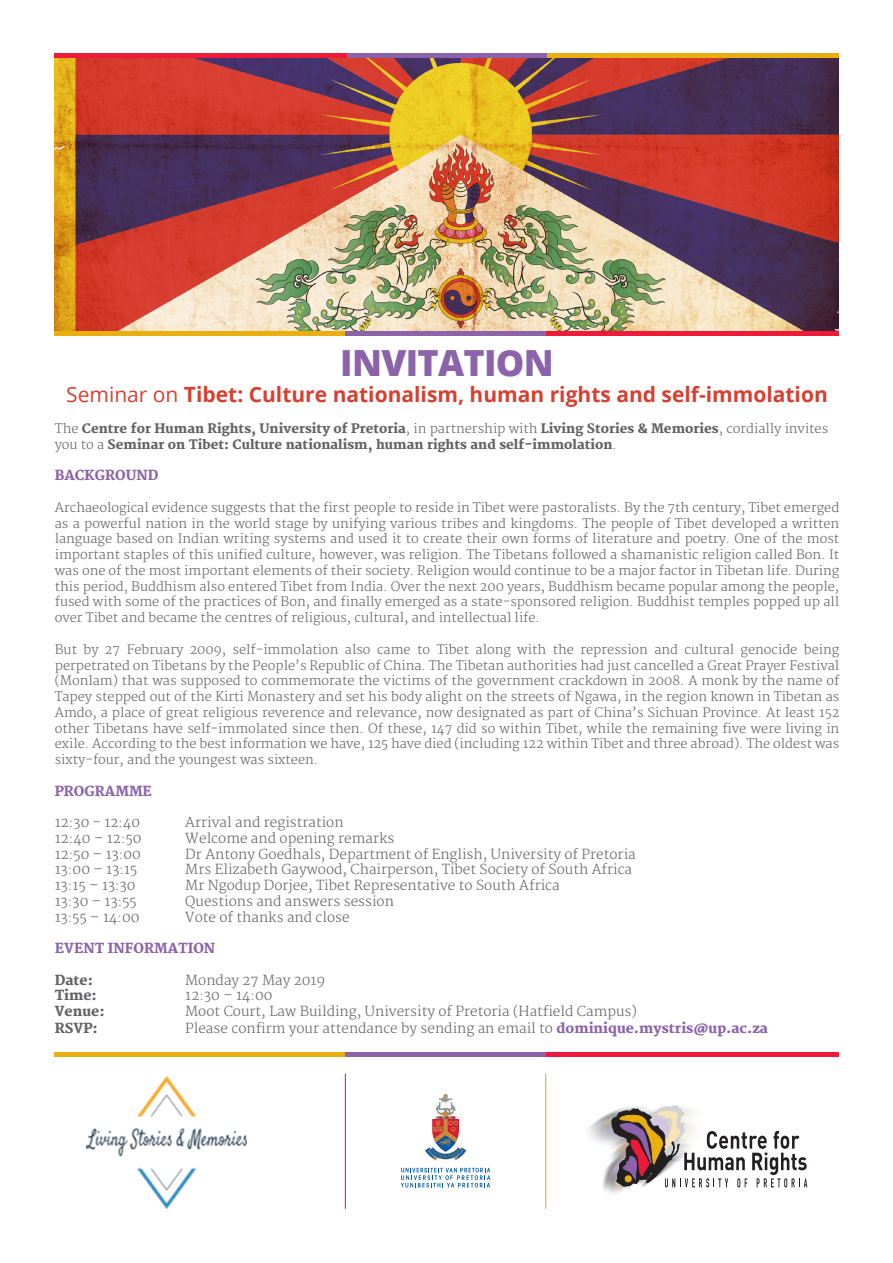
<style>
.page{position:relative;width:893px;height:1263px;background:#fff}
.page>*{position:absolute;margin:0;border:0;box-sizing:border-box;transform-origin:0 0}
.t1{font:800 36px "Open Sans";letter-spacing:-.02em;color:#8c63aa}
.t2{font:700 21px "Open Sans";color:#d83f2f}
.t3{font:300 13.5px "Merriweather";color:#636366}
.t4{font:800 13.5px "Merriweather";color:#8c63aa}
.t5{font:800 13.5px "Merriweather";color:#636366}
.t6{font:300 12.75px/15.8px "Merriweather";color:#636366;text-align:justify}
.t7{font:800 12.75px/15.8px "Merriweather";color:#636366}
.s1{font-weight:400}
.s2{font-weight:300}
.s3{font-weight:800;color:#8c63aa}
</style>
<div class="page">
<img style="left:588px;top:1112px;width:133px;height:82px">
<svg style="left:612px;top:1105px;width:195px;height:82px"></svg>
<img style="left:54px;top:57px;width:785px;height:277px">
<hr style="left:545px;top:1074px;width:1px;height:135px;background:#e9ae0f">
<hr style="left:316px;top:53px;width:261px;height:4px;background:#8c63aa">
<hr style="left:54px;top:53px;width:292px;height:4px;background:#ed1a3a">
<hr style="left:548px;top:53px;width:291px;height:4px;background:#e9ae0f">
<hr style="left:315px;top:1052px;width:262px;height:4px;background:#8c63aa">
<hr style="left:546px;top:1052px;width:292px;height:4px;background:#ed1a3a">
<hr style="left:54px;top:1052px;width:291px;height:4px;background:#e9ae0f">
<hr style="left:345px;top:1074px;width:1px;height:135px;background:#ed1a3a">
<svg style="left:401px;top:1168px;width:89px;height:19px"></svg>
<svg style="left:425px;top:1094px;width:42px;height:66px"></svg>
<div style="left:315px;top:331px;width:262px;height:5px;background:#8c63aa"></div>
<div style="left:546px;top:331px;width:292px;height:5px;background:#ed1a3a"></div>
<div style="left:54px;top:331px;width:291px;height:5px;background:#e9ae0f"></div>
<img style="left:87px;top:1076px;width:160px;height:133px">
<p class="t1" style="left:340px;top:336px;width:215px">INVITATION</p>
<p class="t2" style="left:66px;top:379px;width:763px"><span class="s1">Seminar on</span> Tibet: Culture nationalism, human rights and self-immolation</p>
<p class="t7" style="left:55px;top:421px;width:775px"><span class="s2">The</span> Centre for Human Rights, University of Pretoria<span class="s2">, in partnership with</span> Living Stories &amp; Memories<span class="s2">, cordially invites you to a</span> Seminar on Tibet: Culture nationalism, human rights and self-immolation<span class="s2">.</span></p>
<p class="t4" style="left:55px;top:468px;width:105px">BACKGROUND</p>
<p class="t6" style="left:55px;top:500px;width:786px">Archaeological evidence suggests that the first people to reside in Tibet were pastoralists. By the 7th century, Tibet emerged as a powerful nation in the world stage by unifying various tribes and kingdoms. The people of Tibet developed a written language based on Indian writing systems and used it to create their own forms of literature and poetry. One of the most important staples of this unified culture, however, was religion. The Tibetans followed a shamanistic religion called Bon. It was one of the most important elements of their society. Religion would continue to be a major factor in Tibetan life. During this period, Buddhism also entered Tibet from India. Over the next 200 years, Buddhism became popular among the people, fused with some of the practices of Bon, and finally emerged as a state-sponsored religion. Buddhist temples popped up all over Tibet and became the centres of religious, cultural, and intellectual life.</p>
<p class="t6" style="left:55px;top:642px;width:786px">But by 27 February 2009, self-immolation also came to Tibet along with the repression and cultural genocide being perpetrated on Tibetans by the People’s Republic of China. The Tibetan authorities had just cancelled a Great Prayer Festival (Monlam) that was supposed to commemorate the victims of the government crackdown in 2008. A monk by the name of Tapey stepped out of the Kirti Monastery and set his body alight on the streets of Ngawa, in the region known in Tibetan as Amdo, a place of great religious reverence and relevance, now designated as part of China’s Sichuan Province. At least 152 other Tibetans have self-immolated since then. Of these, 147 did so within Tibet, while the remaining five were living in exile. According to the best information we have, 125 have died (including 122 within Tibet and three abroad). The oldest was sixty-four, and the youngest was sixteen.</p>
<p class="t4" style="left:55px;top:783px;width:99px">PROGRAMME</p>
<p class="t3" style="left:55px;top:814px;width:87px">12:30 - 12:40</p>
<p class="t3" style="left:185px;top:814px;width:160px">Arrival and registration</p>
<p class="t3" style="left:55px;top:830px;width:88px">12:40 – 12:50</p>
<p class="t3" style="left:185px;top:830px;width:211px">Welcome and opening remarks</p>
<p class="t3" style="left:55px;top:846px;width:88px">12:50 – 13:00</p>
<p class="t3" style="left:185px;top:846px;width:452px">Dr Antony Goedhals, Department of English, University of Pretoria</p>
<p class="t3" style="left:55px;top:862px;width:84px">13:00 – 13:15</p>
<p class="t3" style="left:185px;top:862px;width:448px">Mrs Elizabeth Gaywood, Chairperson, Tibet Society of South Africa</p>
<p class="t3" style="left:55px;top:877px;width:82px">13:15 – 13:30</p>
<p class="t3" style="left:185px;top:877px;width:376px">Mr Ngodup Dorjee, Tibet Representative to South Africa</p>
<p class="t3" style="left:55px;top:893px;width:83px">13:30 – 13:55</p>
<p class="t3" style="left:185px;top:893px;width:210px">Questions and answers session</p>
<p class="t3" style="left:55px;top:909px;width:86px">13:55 – 14:00</p>
<p class="t3" style="left:185px;top:909px;width:166px">Vote of thanks and close</p>
<p class="t4" style="left:55px;top:940px;width:162px">EVENT INFORMATION</p>
<p class="t5" style="left:55px;top:972px;width:40px">Date:</p>
<p class="t3" style="left:185px;top:972px;width:141px">Monday 27 May 2019</p>
<p class="t5" style="left:55px;top:988px;width:44px">Time:</p>
<p class="t3" style="left:185px;top:988px;width:89px">12:30 – 14:00</p>
<p class="t5" style="left:55px;top:1003px;width:51px">Venue:</p>
<p class="t3" style="left:185px;top:1003px;width:453px">Moot Court, Law Building, University of Pretoria (Hatfield Campus)</p>
<p class="t5" style="left:55px;top:1020px;width:44px">RSVP:</p>
<p class="t3" style="left:185px;top:1020px;width:584px">Please confirm your attendance by sending an email to <span class="s3">dominique.mystris@up.ac.za</span></p>
</div>
